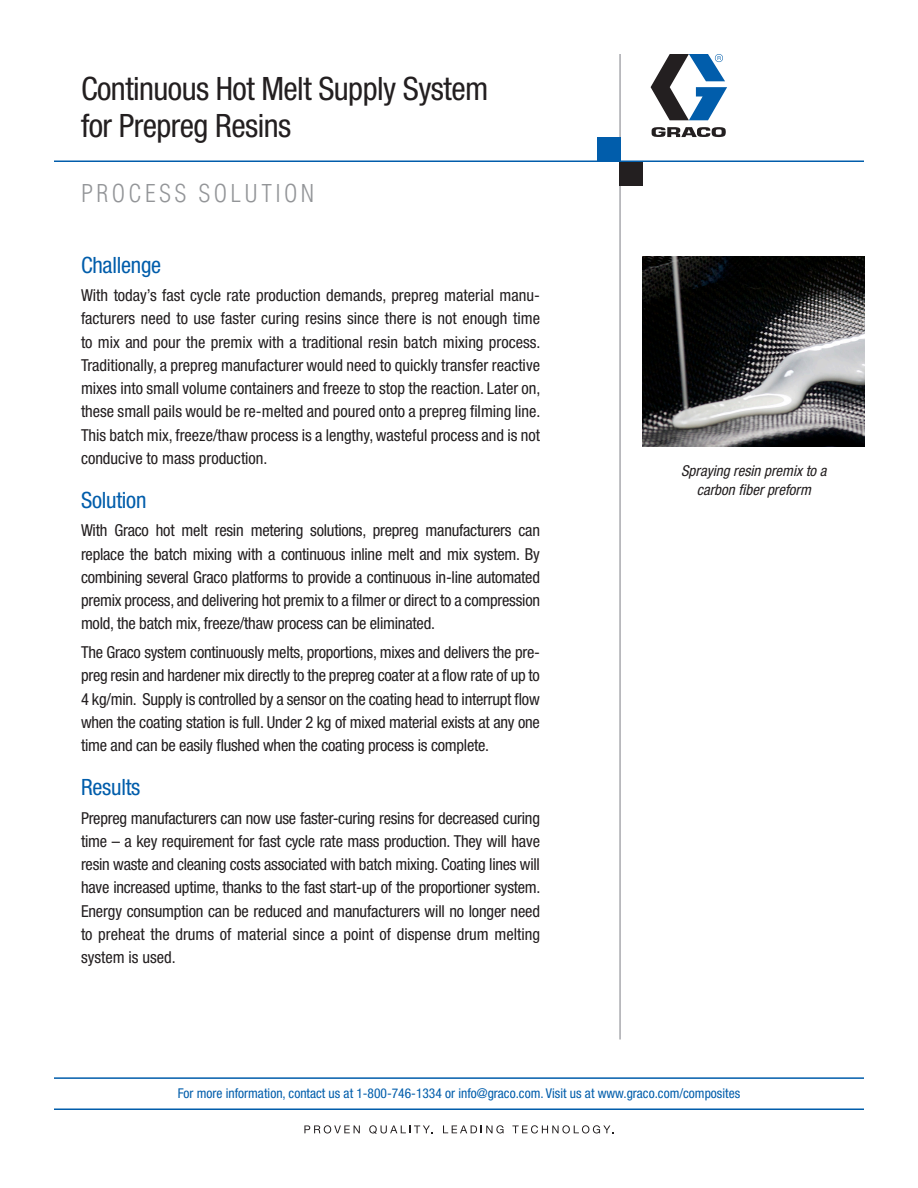
<style>
.page{position:relative;width:918px;height:1188px;background:#fff}
.page>*{position:absolute;margin:0;border:0;box-sizing:border-box;transform-origin:0 0}
.Headline_Format{font:condensed 32.25px "Helvetica Neue LT Std";letter-spacing:-.015em;color:#231f20}
.Descriptor_1{font:300 condensed 24px "Helvetica LT Std";letter-spacing:.14em;color:#939598}
.Subheads_in_Body_Cop{font:condensed 22.5px "Helvetica Neue LT Std";letter-spacing:-.01em;color:#015dab}
.Body_Copy_Left_Colum{font:condensed 22.5px "Helvetica Neue LT Std";letter-spacing:-.01em;color:#015dab}
.Body_Copy_Left_Colum-2{font:condensed 16.5px/23.2px "Helvetica Neue LT Std";letter-spacing:-.005em;color:#231f20;text-align:justify}
.Name_Title{font:italic condensed 15px "Helvetica Neue LT Std";color:#231f20}
.Baseline_Information{font:condensed 13.5px "Helvetica Neue LT Std";color:#015dab}
</style>
<div class="page">
<svg style="left:304px;top:1125px;width:56px;height:9px"></svg>
<svg style="left:369px;top:1125px;width:64px;height:9px"></svg>
<svg style="left:443px;top:1125px;width:61px;height:9px"></svg>
<svg style="left:512px;top:1125px;width:102px;height:9px"></svg>
<svg style="left:651px;top:54px;width:76px;height:66px"></svg>
<svg style="left:652px;top:127px;width:74px;height:10px"></svg>
<hr style="left:54px;top:1108px;width:810px;height:2px;background:#015dab">
<hr style="left:54px;top:1077px;width:810px;height:2px;background:#015dab">
<hr style="left:619px;top:54px;width:2px;height:986px;background:#a8a9ad">
<hr style="left:54px;top:160px;width:810px;height:2px;background:#015dab">
<div style="left:619px;top:162px;width:24px;height:23px;background:#231f20"></div>
<div style="left:598px;top:137px;width:23px;height:24px;background:#015dab"></div>
<img style="left:643px;top:256px;width:222px;height:190px">
<p class="Headline_Format" style="left:81px;top:70px;width:409px">Continuous Hot Melt Supply System</p>
<p class="Headline_Format" style="left:81px;top:107px;width:212px">for Prepreg Resins</p>
<p class="Descriptor_1" style="left:81px;top:178px;width:235px">PROCESS SOLUTION</p>
<p class="Subheads_in_Body_Cop" style="left:81px;top:252px;width:82px">Challenge</p>
<p class="Body_Copy_Left_Colum-2" style="left:81px;top:284px;width:461px">With today’s fast cycle rate production demands, prepreg material manu&shy;facturers need to use faster curing resins since there is not enough time to mix and pour the premix with a traditional resin batch mixing process.<br>Traditionally, a prepreg manufacturer would need to quickly transfer reactive mixes into small volume containers and freeze to stop the reaction. Later on, these small pails would be re-melted and poured onto a prepreg filming line.<br>This batch mix, freeze/thaw process is a lengthy, wasteful process and is not conducive to mass production.</p>
<p class="Subheads_in_Body_Cop" style="left:81px;top:487px;width:67px">Solution</p>
<p class="Body_Copy_Left_Colum-2" style="left:81px;top:519px;width:461px">With Graco hot melt resin metering solutions, prepreg manufacturers can replace the batch mixing with a continuous inline melt and mix system. By combining several Graco platforms to provide a continuous in-line automated premix process, and delivering hot premix to a filmer or direct to a compression mold, the batch mix, freeze/thaw process can be eliminated.</p>
<p class="Body_Copy_Left_Colum-2" style="left:81px;top:640px;width:461px">The Graco system continuously melts, proportions, mixes and delivers the pre&shy;preg resin and hardener mix directly to the prepreg coater at a flow rate of up to 4 kg/min. Supply is controlled by a sensor on the coating head to interrupt flow when the coating station is full. Under 2 kg of mixed material exists at any one time and can be easily flushed when the coating process is complete.</p>
<p class="Body_Copy_Left_Colum" style="left:81px;top:774px;width:61px">Results</p>
<p class="Body_Copy_Left_Colum-2" style="left:81px;top:806px;width:461px">Prepreg manufacturers can now use faster-curing resins for decreased curing time – a key requirement for fast cycle rate mass production. They will have resin waste and cleaning costs associated with batch mixing. Coating lines will have increased uptime, thanks to the fast start-up of the proportioner system.<br>Energy consumption can be reduced and manufacturers will no longer need to preheat the drums of material since a point of dispense drum melting system is used.</p>
<p class="Name_Title" style="left:681px;top:462px;width:147px">Spraying resin premix to a</p>
<p class="Name_Title" style="left:697px;top:481px;width:116px">carbon fiber preform</p>
<p class="Baseline_Information" style="left:178px;top:1086px;width:564px">For more information, contact us at 1-800-746-1334 or info@graco.com. Visit us at www.graco.com/composites</p>
</div>
